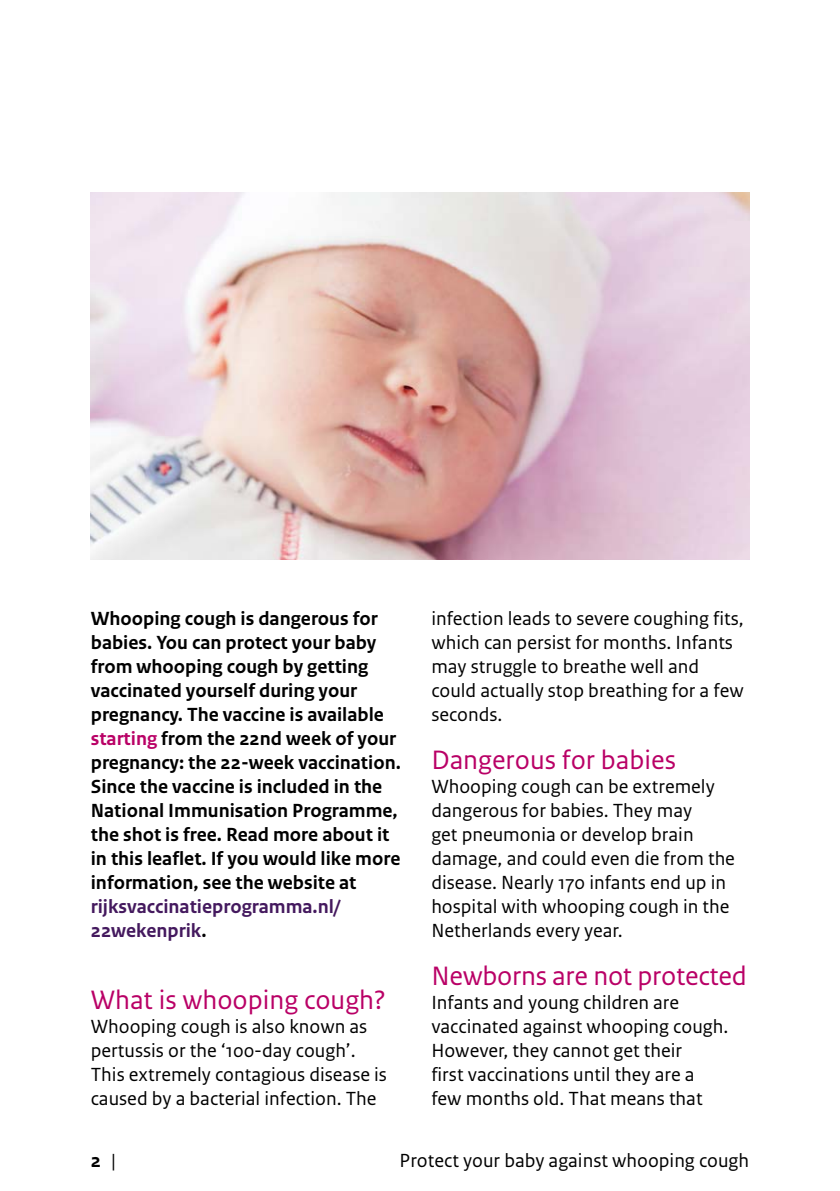
<style>
.page{position:relative;width:840px;height:1191px;background:#fff}
.page>*{position:absolute;margin:0;border:0;box-sizing:border-box;transform-origin:0 0}
.t1{font:28px "Rijksoverheid Sans Text";color:#b90066}
.t2{font:20px/24px "Rijksoverheid Sans Text";color:#000}
.t3{font:700 20px/24px "Rijksoverheid Sans Text";color:#000}
.t4{font:700 20px/24px "Rijksoverheid Sans Text";color:#44195e}
.s1{color:#b90066}
.s2{color:#000}
.s3{font-weight:400}
</style>
<div class="page">
<img style="left:91px;top:193px;width:657px;height:366px">
<p class="t3" style="left:91px;top:608px;width:311px">Whooping cough is dangerous for babies. You can protect your baby from whooping cough by getting vaccinated yourself during your pregnancy. The vaccine is available <span class="s1">starting</span> from the 22nd week of your pregnancy: the 22-week vaccination.<br>Since the vaccine is included in the National Immunisation Programme, the shot is free. Read more about it in this leaflet. If you would like more information, see the website at</p>
<p class="t4" style="left:91px;top:896px;width:251px">rijksvaccinatieprogramma.nl/<br>22wekenprik<span class="s2">.</span></p>
<h1 class="t1" style="left:91px;top:989px;width:296px">What is whooping cough?</h1>
<p class="t2" style="left:91px;top:1016px;width:297px">Whooping cough is also known as pertussis or the ‘100-day cough’.<br>This extremely contagious disease is caused by a bacterial infection. The</p>
<p class="t2" style="left:431px;top:608px;width:314px">infection leads to severe coughing fits, which can persist for months. Infants may struggle to breathe well and could actually stop breathing for a few seconds.</p>
<h1 class="t1" style="left:431px;top:749px;width:246px">Dangerous for babies</h1>
<p class="t2" style="left:431px;top:776px;width:305px">Whooping cough can be extremely dangerous for babies. They may<br>get pneumonia or develop brain damage, and could even die from the disease. Nearly 170 infants end up in hospital with whooping cough in the<br>Netherlands every year.</p>
<h1 class="t1" style="left:431px;top:965px;width:317px">Newborns are not protected</h1>
<p class="t2" style="left:431px;top:992px;width:298px">Infants and young children are vaccinated against whooping cough.<br>However, they cannot get their<br>first vaccinations until they are a few months old. That means that</p>
<p class="t3" style="left:91px;top:1150px;width:27px">2 <span class="s3">|</span></p>
<p class="t2" style="left:399px;top:1150px;width:351px">Protect your baby against whooping cough</p>
</div>
